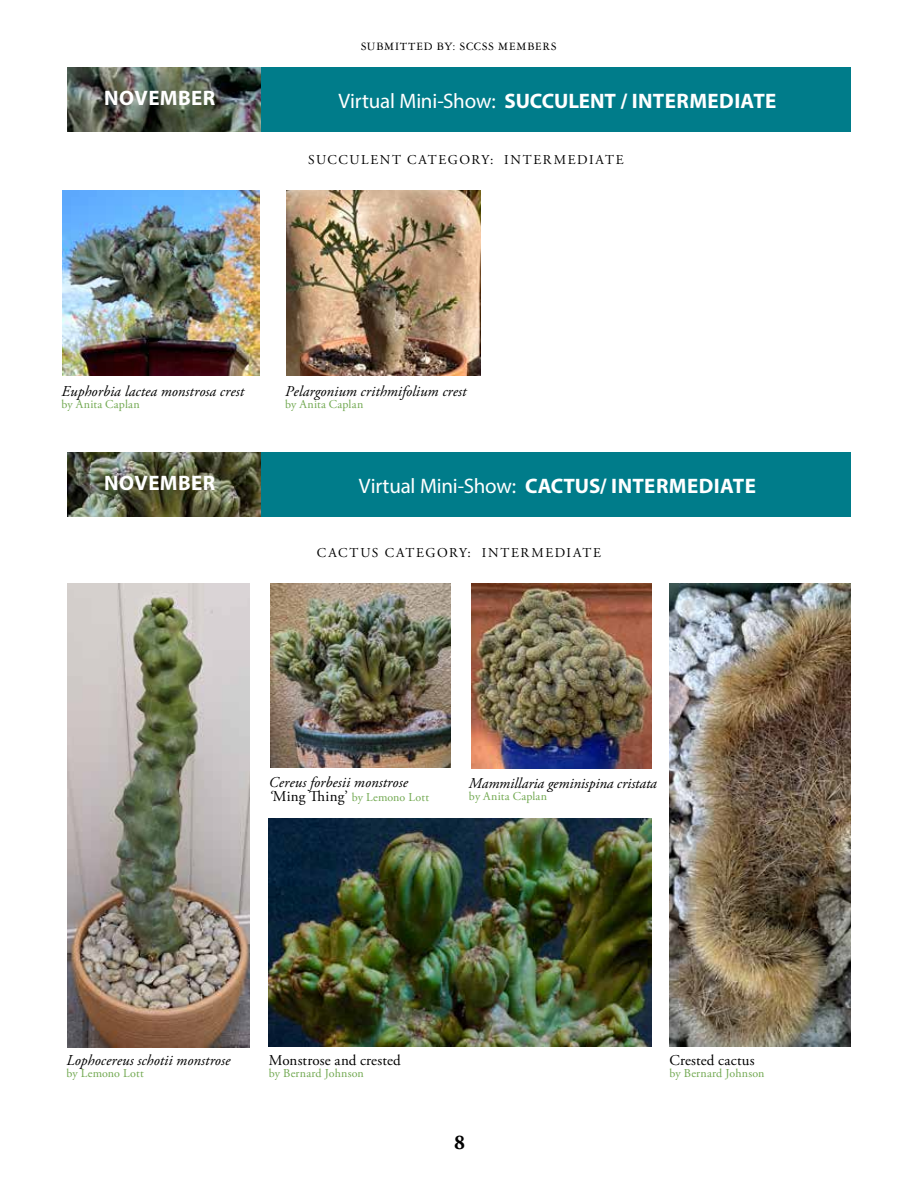
<style>
.page{position:relative;width:918px;height:1188px;background:#fff}
.page>*{position:absolute;margin:0;border:0;box-sizing:border-box;transform-origin:0 0}
.t1{font:700 21px "Myriad Pro";letter-spacing:.015em;color:#fff}
.t2{font:700 21px "Adobe Garamond Pro";color:#000}
.t3{font:italic 15px "Adobe Garamond Pro";letter-spacing:.005em;color:#000}
.t4{font:15px "Adobe Garamond Pro";letter-spacing:.005em;color:#000}
.t5{font:13.5px "Adobe Garamond Pro";letter-spacing:.12em;color:#000}
.t6{font:12px "Adobe Garamond Pro";letter-spacing:.015em;color:#71a850}
.t7{font:12px "Garamond Three";letter-spacing:.065em;color:#000}
.s1{font-weight:400}
.s2{font-style:italic;font-size:15px;color:#000}
.s3{font-size:15px;color:#000}
</style>
<div class="page">
<div style="left:260px;top:68px;width:590px;height:64px;background:#007c8a"></div>
<img style="left:68px;top:68px;width:192px;height:64px">
<div style="left:260px;top:453px;width:590px;height:64px;background:#007c8a"></div>
<img style="left:68px;top:453px;width:192px;height:64px">
<img style="left:63px;top:190px;width:196px;height:186px">
<img style="left:286px;top:190px;width:195px;height:186px">
<img style="left:68px;top:583px;width:181px;height:465px">
<img style="left:670px;top:583px;width:180px;height:464px">
<img style="left:270px;top:583px;width:180px;height:185px">
<img style="left:472px;top:583px;width:179px;height:186px">
<img style="left:269px;top:819px;width:382px;height:228px">
<p class="t7" style="left:361px;top:40px;width:197px">SUBMITTED BY: SCCSS MEMBERS</p>
<h1 class="t1" style="left:104px;top:84px;width:113px">NOVEMBER</h1>
<h1 class="t1" style="left:338px;top:87px;width:439px"><span class="s1">Virtual Mini-Show:</span> SUCCULENT / INTERMEDIATE</h1>
<p class="t5" style="left:308px;top:152px;width:317px">SUCCULENT CATEGORY: INTERMEDIATE</p>
<p class="t3" style="left:62px;top:383px;width:184px">Euphorbia lactea monstrosa crest</p>
<p class="t6" style="left:62px;top:397px;width:80px">by Anita Caplan</p>
<p class="t3" style="left:285px;top:383px;width:183px">Pelargonium crithmifolium crest</p>
<p class="t6" style="left:285px;top:397px;width:80px">by Anita Caplan</p>
<h1 class="t1" style="left:104px;top:469px;width:113px">NOVEMBER</h1>
<h1 class="t1" style="left:359px;top:472px;width:399px"><span class="s1">Virtual Mini-Show:</span> CACTUS/ INTERMEDIATE</h1>
<p class="t5" style="left:317px;top:544px;width:286px">CACTUS CATEGORY: INTERMEDIATE</p>
<p class="t3" style="left:269px;top:774px;width:140px">Cereus forbesii monstrose</p>
<p class="t6" style="left:269px;top:790px;width:162px"><span class="s2">‘</span><span class="s3">Ming Thing’</span> by Lemono Lott</p>
<p class="t3" style="left:469px;top:775px;width:189px">Mammillaria geminispina cristata</p>
<p class="t6" style="left:469px;top:789px;width:80px">by Anita Caplan</p>
<p class="t3" style="left:66px;top:1051px;width:165px">Lophocereus schotii monstrose</p>
<p class="t6" style="left:66px;top:1066px;width:79px">by Lemono Lott</p>
<p class="t4" style="left:269px;top:1051px;width:133px">Monstrose and crested</p>
<p class="t6" style="left:269px;top:1066px;width:96px">by Bernard Johnson</p>
<h1 class="t2" style="left:454px;top:1130px;width:12px">8</h1>
<p class="t4" style="left:670px;top:1051px;width:87px">Crested cactus</p>
<p class="t6" style="left:670px;top:1066px;width:96px">by Bernard Johnson</p>
</div>
